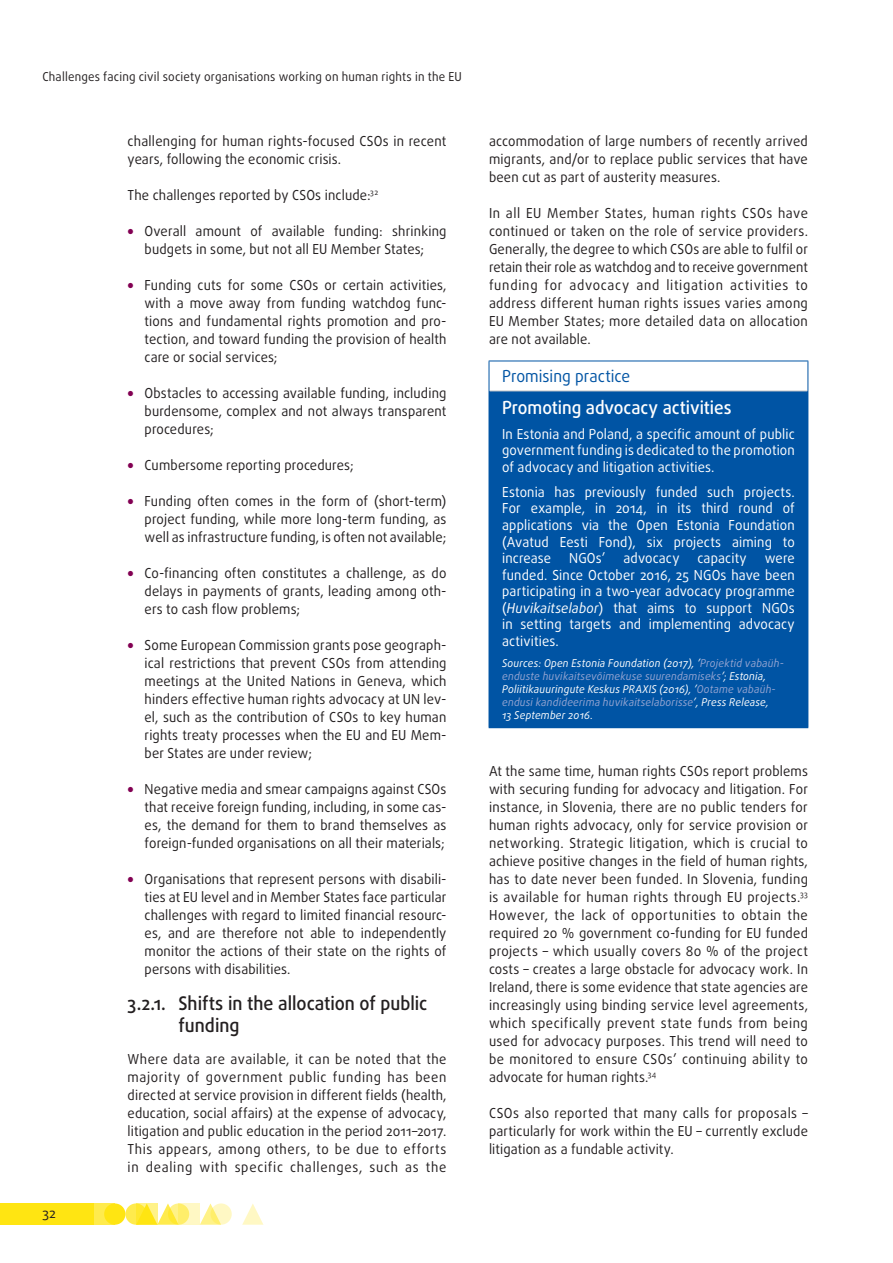
<style>
.page{position:relative;width:893px;height:1263px;background:#fff}
.page>*{position:absolute;margin:0;border:0;box-sizing:border-box;transform-origin:0 0}
.t1{font:500 18.75px/22.5px "Daxline Pro";color:#231f20;scale:.95 1}
.PROMISING_title{font:500 18px "Daxline Pro";color:#fff;scale:.95 1}
.PROMISING_super{font:16.5px "Daxline Pro";color:#0054a4;scale:.95 1}
.body{font:13.8px/18px "Daxline Pro";letter-spacing:.015em;color:#231f20;text-align:justify;scale:.95 1}
.PROMISING_body{font:13.8px/16.5px "Daxline Pro";letter-spacing:.01em;color:#fff;text-align:justify;scale:.95 1}
.t2{font:13.5px "Daxline Pro";color:#231f20}
.t3{font:12.3px "Daxline Pro";letter-spacing:.015em;color:#231f20;scale:.95 1}
.PROMISING_more_info{font:italic 10.8px/12.9px "Daxline Pro";letter-spacing:.02em;color:#fff;scale:.95 1}
.s1{font-weight:900;color:#820053}
.s2{font-style:italic}
.s3{color:#96a5d2}
</style>
<div class="page">
<svg style="left:125px;top:1203px;width:22px;height:22px"></svg>
<div style="left:94px;top:1203px;width:21px;height:22px;background:#ffeb4d"></div>
<div style="left:0;top:1203px;width:94px;height:22px;background:#ffe512"></div>
<svg style="left:200px;top:1203px;width:18px;height:22px"></svg>
<svg style="left:242px;top:1204px;width:21px;height:21px"></svg>
<div style="left:104px;top:1203px;width:21px;height:22px;background:#ffe512;border-radius:50%"></div>
<svg style="left:157px;top:1203px;width:18px;height:22px"></svg>
<svg style="left:168px;top:1203px;width:21px;height:22px"></svg>
<svg style="left:210px;top:1203px;width:22px;height:22px"></svg>
<svg style="left:136px;top:1203px;width:21px;height:22px"></svg>
<svg style="left:179px;top:1203px;width:21px;height:22px"></svg>
<div style="left:489px;top:391px;width:319px;height:337px;background:#0054a4"></div>
<hr style="left:489px;top:391px;width:318px;height:1px;background:#c7c8ca">
<hr style="left:489px;top:361px;width:319px;height:1px;background:#0054a4">
<hr style="left:489px;top:361px;width:1px;height:30px;background:#0054a4">
<hr style="left:807px;top:361px;width:1px;height:30px;background:#0054a4">
<hr style="left:489px;top:391px;width:1px;height:336px;background:#0054a4">
<p class="t3" style="left:43px;top:68px;width:443px">Challenges facing civil society organisations working on human rights in the EU</p>
<p class="t2" style="left:43px;top:1204px;width:15px">32</p>
<p class="body" style="left:128px;top:132px;width:337px">challenging for human rights-focused CSOs in recent years, following the economic crisis.</p>
<p class="body" style="left:128px;top:186px;width:265px">The challenges reported by CSOs include:<sup>32</sup></p>
<p class="body" style="left:128px;top:222px;width:337px;text-align:center"><span class="s1">•</span> Overall amount of available funding: shrinking budgets in some, but not all EU Member States;</p>
<p class="body" style="left:145px;top:276px;width:319px;text-indent:-17px"><span class="s1">•</span> Funding cuts for some CSOs or certain activities, with a move away from funding watchdog func&shy;tions and fundamental rights promotion and pro&shy;tection, and toward funding the provision of health care or social services;</p>
<p class="body" style="left:145px;top:384px;width:319px;text-indent:-17px"><span class="s1">•</span> Obstacles to accessing available funding, including burdensome, complex and not always transparent procedures;</p>
<p class="body" style="left:128px;top:456px;width:240px"><span class="s1">•</span> Cumbersome reporting procedures;</p>
<p class="body" style="left:145px;top:492px;width:319px;text-indent:-17px"><span class="s1">•</span> Funding often comes in the form of (short-term) project funding, while more long-term funding, as well as infrastructure funding, is often not available;</p>
<p class="body" style="left:145px;top:564px;width:319px;text-indent:-17px"><span class="s1">•</span> Co-financing often constitutes a challenge, as do delays in payments of grants, leading among oth&shy;ers to cash flow problems;</p>
<p class="body" style="left:145px;top:636px;width:319px;text-indent:-17px"><span class="s1">•</span> Some European Commission grants pose geograph&shy;ical restrictions that prevent CSOs from attending meetings at the United Nations in Geneva, which hinders effective human rights advocacy at UN lev&shy;el, such as the contribution of CSOs to key human rights treaty processes when the EU and EU Mem&shy;ber States are under review;</p>
<p class="body" style="left:145px;top:780px;width:319px;text-indent:-17px"><span class="s1">•</span> Negative media and smear campaigns against CSOs that receive foreign funding, including, in some cas&shy;es, the demand for them to brand themselves as foreign-funded organisations on all their materials;</p>
<p class="body" style="left:145px;top:870px;width:319px;text-indent:-17px"><span class="s1">•</span> Organisations that represent persons with disabili&shy;ties at EU level and in Member States face particular challenges with regard to limited financial resourc&shy;es, and are therefore not able to independently monitor the actions of their state on the rights of persons with disabilities.</p>
<p class="t1" style="left:179px;top:992px;width:263px;text-indent:-51px">3.2.1. Shifts in the allocation of public funding</p>
<p class="body" style="left:128px;top:1050px;width:337px">Where data are available, it can be noted that the majority of government public funding has been directed at service provision in different fields (health, education, social affairs) at the expense of advocacy, litigation and public education in the period 2011–2017.<br>This appears, among others, to be due to efforts in dealing with specific challenges, such as the</p>
<p class="body" style="left:489px;top:132px;width:337px">accommodation of large numbers of recently arrived migrants, and/or to replace public services that have been cut as part of austerity measures.</p>
<p class="body" style="left:489px;top:204px;width:337px">In all EU Member States, human rights CSOs have continued or taken on the role of service providers.<br>Generally, the degree to which CSOs are able to fulfil or retain their role as watchdog and to receive government funding for advocacy and litigation activities to address different human rights issues varies among EU Member States; more detailed data on allocation are not available.</p>
<p class="PROMISING_super" style="left:502px;top:366px;width:136px">Promising practice</p>
<p class="PROMISING_title" style="left:502px;top:395px;width:243px">Promoting advocacy activities</p>
<p class="PROMISING_body" style="left:502px;top:425px;width:310px">In Estonia and Poland, a specific amount of public government funding is dedicated to the promotion of advocacy and litigation activities.</p>
<p class="PROMISING_body" style="left:502px;top:484px;width:310px">Estonia has previously funded such projects.<br>For example, in 2014, in its third round of applications via the Open Estonia Foundation (Avatud Eesti Fond), six projects aiming to increase</p>
<p class="PROMISING_body" style="left:569px;top:550px;width:40px">NGOs’</p>
<p class="PROMISING_body" style="left:624px;top:550px;width:60px">advocacy</p>
<p class="PROMISING_body" style="left:697px;top:550px;width:53px">capacity</p>
<p class="PROMISING_body" style="left:502px;top:550px;width:310px;text-indent:263px">were funded. Since October 2016, 25 NGOs have been participating in a two-year advocacy programme (<span class="s2">Huvikaitselabor</span>) that aims to support NGOs in setting targets and implementing advocacy activities.</p>
<p class="PROMISING_more_info" style="left:502px;top:657px;width:298px">Sources: Open Estonia Foundation (2017), ’<span class="s3">Projektid vabaüh&shy;enduste huvikaitsevõimekuse suurendamiseks</span>’; Estonia, Poliitikauuringute Keskus PRAXIS (2016), ’<span class="s3">Ootame vabaüh&shy;endusi kandideerima huvikaitselaborisse</span>’, Press Release,<br>13 September 2016.</p>
<p class="body" style="left:489px;top:762px;width:337px">At the same time, human rights CSOs report problems with securing funding for advocacy and litigation. For instance, in Slovenia, there are no public tenders for human rights advocacy, only for service provision or networking. Strategic litigation, which is crucial to achieve positive changes in the field of human rights, has to date never been funded. In Slovenia, funding is available for human rights through EU projects.<sup>33<br></sup>However, the lack of opportunities to obtain the required 20 % government co-funding for EU funded projects – which usually covers 80 % of the project costs – creates a large obstacle for advocacy work. In Ireland, there is some evidence that state agencies are increasingly using binding service level agreements, which specifically prevent state funds from being used for advocacy purposes. This trend will need to be monitored to ensure CSOs’ continuing ability to advocate for human rights.<sup>34</sup></p>
<p class="body" style="left:489px;top:1104px;width:337px">CSOs also reported that many calls for proposals – particularly for work within the EU – currently exclude litigation as a fundable activity.</p>
</div>
